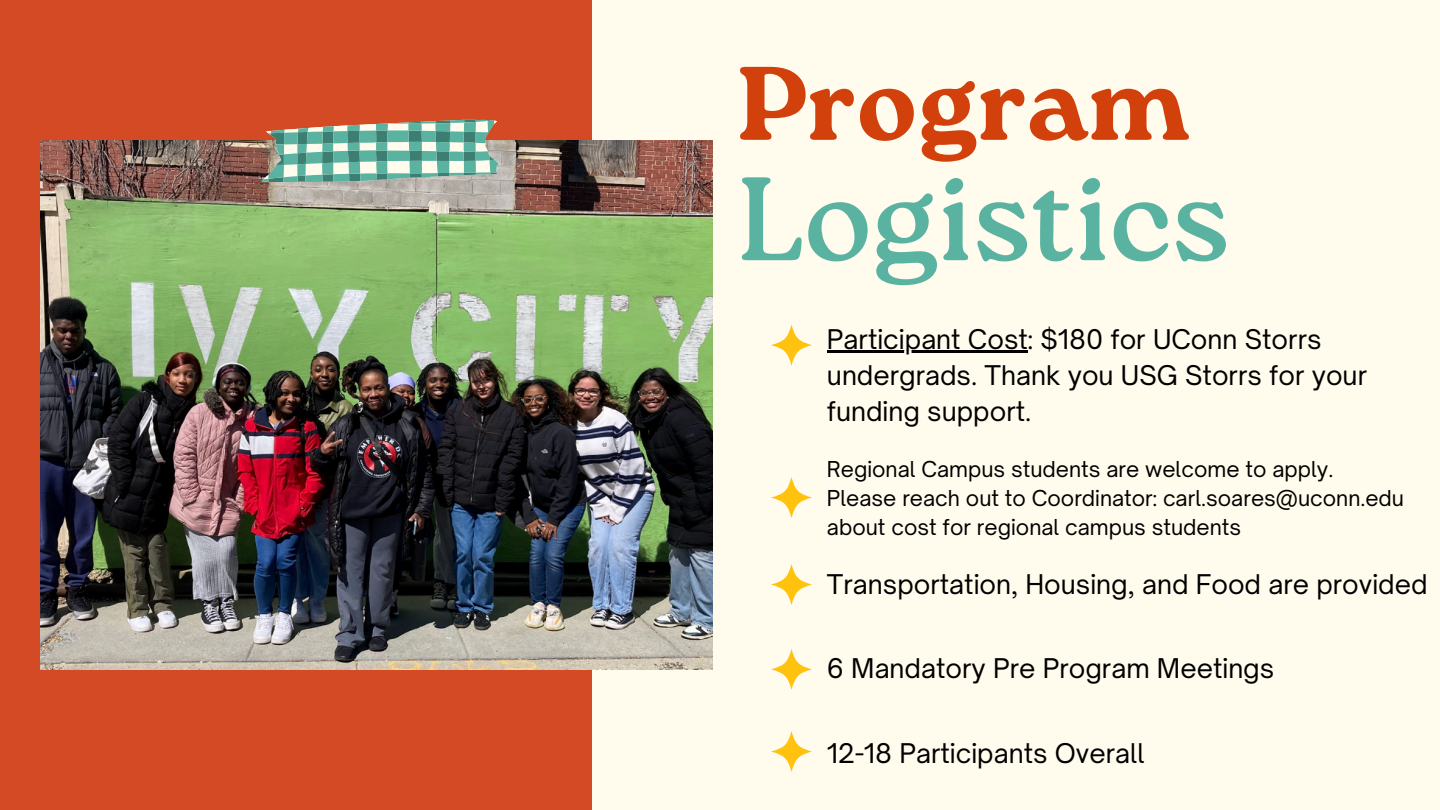
<style>
.page{position:relative;width:1440px;height:810px;background:#d34a24}
.page>*{position:absolute;margin:0;border:0;box-sizing:border-box;transform-origin:0 0}
.t1{font:118.4px "Roca One";color:#5ab2a1}
.t2{font:104.3px "Roca One Bl";color:#d2400b}
.t3{font:26px/36px "Open Sauce One";color:#000}
.t4{font:21px/29.2px "Open Sauce One";color:#000}
</style>
<div class="page">
<div style="left:592px;top:0;width:848px;height:810px;background:#fffbed"></div>
<img style="left:40px;top:141px;width:672px;height:528px">
<hr style="left:827px;top:350px;width:201px;height:3px;background:#000">
<svg style="left:261px;top:120px;width:238px;height:62px;background:#8fb0a0"></svg>
<svg style="left:771px;top:325px;width:41px;height:41px"></svg>
<svg style="left:771px;top:649px;width:41px;height:41px"></svg>
<svg style="left:771px;top:477px;width:41px;height:41px"></svg>
<svg style="left:771px;top:564px;width:41px;height:41px"></svg>
<svg style="left:771px;top:731px;width:41px;height:41px"></svg>
<h2 class="t2" style="left:738px;top:43px;width:453px">Program</h2>
<p class="t1" style="left:738px;top:150px;width:494px">Logistics</p>
<h1 class="t3" style="left:827px;top:321px;width:542px">Participant Cost: $180 for UConn Storrs undergrads. Thank you USG Storrs for your funding support.</h1>
<p class="t4" style="left:827px;top:454px;width:508px">Regional Campus students are welcome to apply.</p>
<p class="t4" style="left:827px;top:483px;width:579px">Please reach out to Coordinator: carl.soares@uconn.edu about cost for regional campus students</p>
<p class="t3" style="left:827px;top:566px;width:602px">Transportation, Housing, and Food are provided</p>
<p class="t3" style="left:827px;top:650px;width:449px">6 Mandatory Pre Program Meetings</p>
<h3 class="t3" style="left:827px;top:735px;width:319px">12-18 Participants Overall</h3>
</div>
